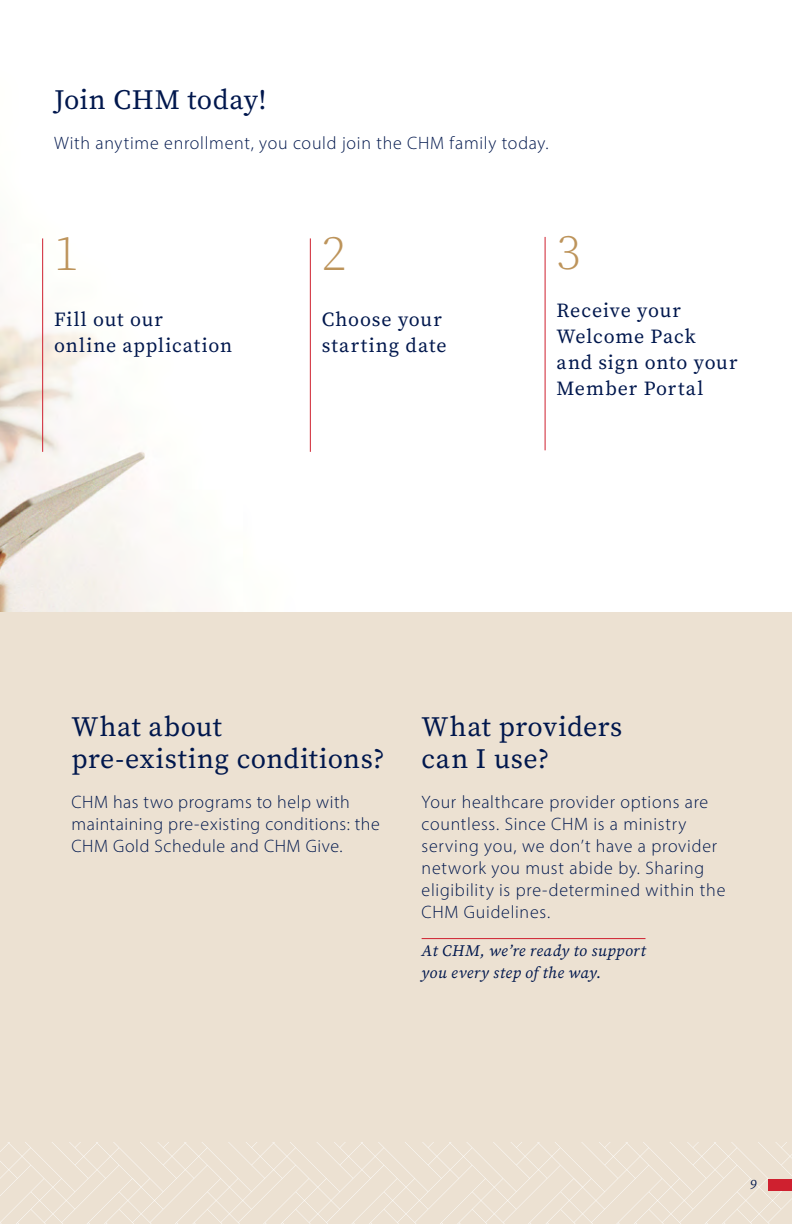
<style>
.page{position:relative;width:792px;height:1224px;background:#fff}
.page>*{position:absolute;margin:0;border:0;box-sizing:border-box;transform-origin:0 0}
.t1{font:50px "Source Serif Variable";color:#bd945b}
.t2{font:28px/32px "Source Serif Variable";letter-spacing:.02em;color:#00174d}
.t3{font:20px/26px "Source Serif Variable";letter-spacing:.045em;color:#00174d}
.t4{font:300 18px/22px "Myriad Pro";letter-spacing:.04em;color:#00174d}
.t5{font:italic 16px/22px "Source Serif Variable";letter-spacing:.03em;color:#00174d}
.t6{font:italic 14px "Source Serif Variable";color:#00174d}
</style>
<div class="page">
<div style="left:0;top:612px;width:792px;height:612px;background:#ece1d2"></div>
<img style="left:0;top:236px;width:546px;height:376px">
<svg style="left:0;top:1142px;width:792px;height:82px"></svg>
<div style="left:768px;top:1179px;width:24px;height:12px;background:#cf202f"></div>
<hr style="left:422px;top:938px;width:224px;height:1px;background:#cf202f">
<hr style="left:42px;top:238px;width:1px;height:214px;background:#cf202f">
<hr style="left:310px;top:238px;width:1px;height:214px;background:#cf202f">
<hr style="left:545px;top:237px;width:1px;height:213px;background:#cf202f">
<h2 class="t2" style="left:54px;top:83px;width:214px">Join CHM today!</h2>
<p class="t4" style="left:54px;top:132px;width:496px">With anytime enrollment, you could join the CHM family today.</p>
<h1 class="t1" style="left:54px;top:220px;width:26px">1</h1>
<p class="t3" style="left:54px;top:306px;width:180px">Fill out our<br>online application</p>
<h1 class="t1" style="left:322px;top:220px;width:26px">2</h1>
<p class="t3" style="left:322px;top:306px;width:126px">Choose your starting date</p>
<h1 class="t1" style="left:556px;top:219px;width:26px">3</h1>
<p class="t3" style="left:556px;top:297px;width:183px">Receive your<br>Welcome Pack<br>and sign onto your<br>Member Portal</p>
<h2 class="t2" style="left:72px;top:711px;width:315px">What about pre-existing conditions?</h2>
<p class="t4" style="left:72px;top:791px;width:310px">CHM has two programs to help with maintaining pre-existing conditions: the<br>CHM Gold Schedule and CHM Give.</p>
<h2 class="t2" style="left:422px;top:711px;width:202px">What providers can I use?</h2>
<p class="t4" style="left:422px;top:791px;width:305px">Your healthcare provider options are countless. Since CHM is a ministry serving you, we don’t have a provider network you must abide by. Sharing eligibility is pre-determined within the CHM Guidelines.</p>
<p class="t5" style="left:422px;top:940px;width:226px">At CHM, we’re ready to support you every step of the way.</p>
<p class="t6" style="left:750px;top:1175px;width:9px">9</p>
</div>
